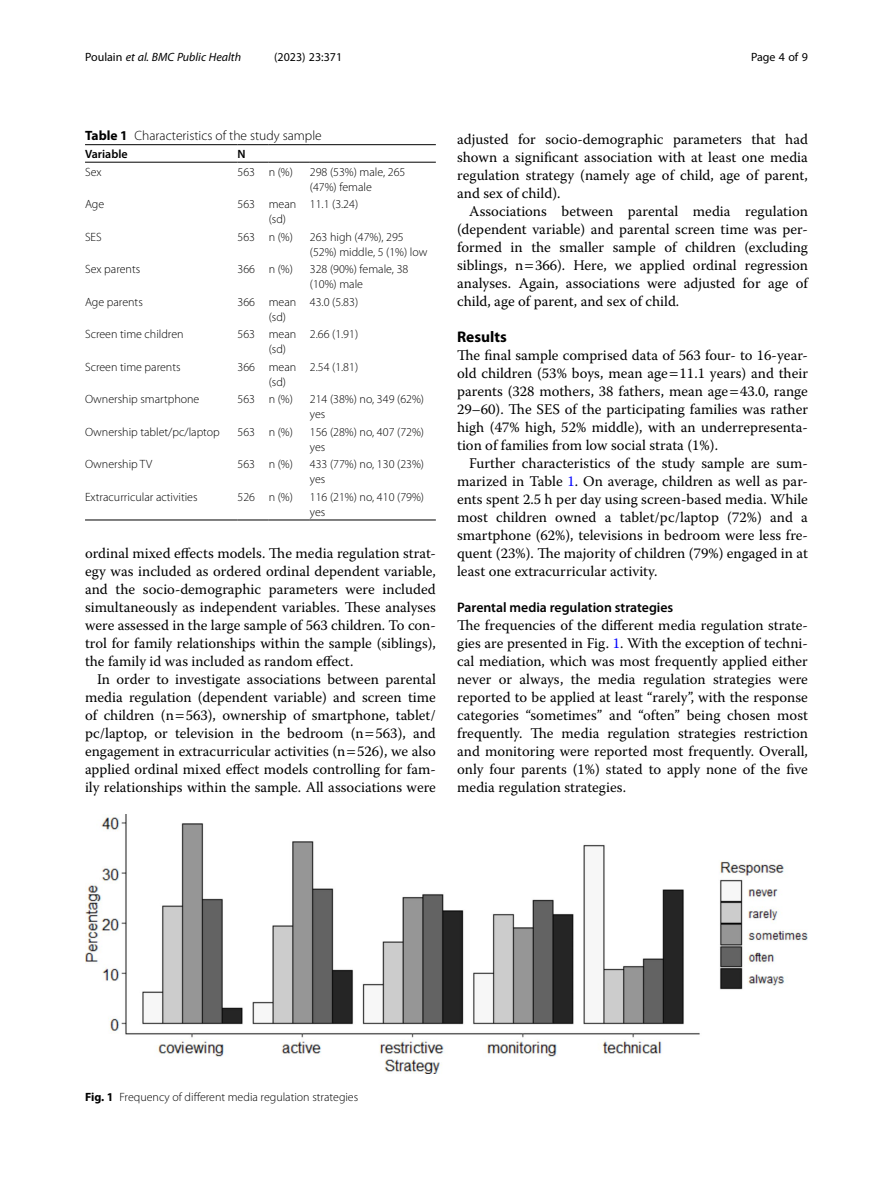
<style>
.page{position:relative;width:893px;height:1191px;background:#fff}
.page>*{position:absolute;margin:0;border:0;box-sizing:border-box;transform-origin:0 0}
.Head_1{font:700 15.45px "Myriad Pro";color:#000}
.Body_Text_Indent{font:14.7px/18px "Warnock Pro";color:#000;text-align:justify}
.Body_Text{font:14.7px/18px "Warnock Pro";color:#000;text-align:justify}
.Head_2{font:600 13.8px "Myriad Pro";color:#000}
.Table_Caption{font:300 13.5px "Myriad Pro";color:#000}
.Table_Body{font:300 12px/15px "Myriad Pro";color:#000}
.Figure_Caption{font:300 12px "Myriad Pro";color:#000}
.Table_Body_Tab1_Deci{font:300 12px "Myriad Pro";color:#000}
.t1{font:italic 12px "Myriad Pro";color:#000}
.t2{font:12px "Myriad Pro";color:#000}
.Table_Head{font:600 12px "Myriad Pro";color:#000}
.s1{font-style:normal}
.s2{font-weight:700}
.s3{color:#00f}
</style>
<div class="page">
<hr style="left:85px;top:162px;width:152px;height:1px;background:#000">
<hr style="left:237px;top:144px;width:32px;height:1px;background:#000">
<hr style="left:237px;top:162px;width:32px;height:1px;background:#000">
<hr style="left:269px;top:144px;width:41px;height:1px;background:#000">
<hr style="left:269px;top:162px;width:41px;height:1px;background:#000">
<hr style="left:310px;top:144px;width:126px;height:1px;background:#000">
<hr style="left:310px;top:162px;width:126px;height:1px;background:#000">
<hr style="left:85px;top:520px;width:152px;height:1px;background:#000">
<hr style="left:237px;top:520px;width:32px;height:1px;background:#000">
<hr style="left:269px;top:520px;width:41px;height:1px;background:#000">
<hr style="left:310px;top:520px;width:126px;height:1px;background:#000">
<hr style="left:85px;top:144px;width:152px;height:1px;background:#000">
<img style="left:85px;top:814px;width:723px;height:260px">
<p class="t1" style="left:85px;top:50px;width:158px"><span class="s1">Poulain</span> et al. BMC Public Health</p>
<p class="t2" style="left:274px;top:50px;width:70px">(2023) 23:371</p>
<p class="t2" style="left:751px;top:50px;width:58px">Page 4 of 9</p>
<p class="Table_Caption" style="left:85px;top:128px;width:238px"><span class="s2">Table 1</span> Characteristics of the study sample</p>
<p class="Table_Head" style="left:85px;top:146px;width:44px">Variable</p>
<p class="Table_Head" style="left:237px;top:146px;width:10px">N</p>
<p class="Table_Body" style="left:85px;top:164px;width:18px">Sex</p>
<p class="Table_Body_Tab1_Deci" style="left:237px;top:165px;width:19px">563</p>
<p class="Table_Body" style="left:269px;top:164px;width:26px">n (%)</p>
<p class="Table_Body" style="left:310px;top:164px;width:97px">298 (53%) male, 265 (47%) female</p>
<p class="Table_Body" style="left:85px;top:197px;width:21px">Age</p>
<p class="Table_Body_Tab1_Deci" style="left:237px;top:197px;width:19px">563</p>
<p class="Table_Body" style="left:269px;top:197px;width:29px">mean (sd)</p>
<p class="Table_Body" style="left:310px;top:197px;width:50px">11.1 (3.24)</p>
<p class="Table_Body" style="left:85px;top:229px;width:18px">SES</p>
<p class="Table_Body_Tab1_Deci" style="left:237px;top:230px;width:19px">563</p>
<p class="Table_Body" style="left:269px;top:229px;width:26px">n (%)</p>
<p class="Table_Body" style="left:310px;top:229px;width:119px">263 high (47%), 295 (52%) middle, 5 (1%) low</p>
<p class="Table_Body" style="left:85px;top:262px;width:57px">Sex parents</p>
<p class="Table_Body_Tab1_Deci" style="left:237px;top:262px;width:19px">366</p>
<p class="Table_Body" style="left:269px;top:262px;width:26px">n (%)</p>
<p class="Table_Body" style="left:310px;top:262px;width:100px">328 (90%) female, 38 (10%) male</p>
<p class="Table_Body" style="left:85px;top:294px;width:59px">Age parents</p>
<p class="Table_Body_Tab1_Deci" style="left:237px;top:295px;width:19px">366</p>
<p class="Table_Body" style="left:269px;top:294px;width:29px">mean (sd)</p>
<p class="Table_Body" style="left:310px;top:294px;width:50px">43.0 (5.83)</p>
<p class="Table_Body" style="left:85px;top:327px;width:100px">Screen time children</p>
<p class="Table_Body_Tab1_Deci" style="left:237px;top:327px;width:19px">563</p>
<p class="Table_Body" style="left:269px;top:327px;width:29px">mean (sd)</p>
<p class="Table_Body" style="left:310px;top:327px;width:50px">2.66 (1.91)</p>
<p class="Table_Body" style="left:85px;top:359px;width:97px">Screen time parents</p>
<p class="Table_Body_Tab1_Deci" style="left:237px;top:360px;width:19px">366</p>
<p class="Table_Body" style="left:269px;top:359px;width:29px">mean (sd)</p>
<p class="Table_Body" style="left:310px;top:359px;width:50px">2.54 (1.81)</p>
<p class="Table_Body" style="left:85px;top:392px;width:116px">Ownership smartphone</p>
<p class="Table_Body_Tab1_Deci" style="left:237px;top:392px;width:19px">563</p>
<p class="Table_Body" style="left:269px;top:392px;width:26px">n (%)</p>
<p class="Table_Body" style="left:310px;top:392px;width:116px">214 (38%) no, 349 (62%) yes</p>
<p class="Table_Body" style="left:85px;top:424px;width:136px">Ownership tablet/pc/laptop</p>
<p class="Table_Body_Tab1_Deci" style="left:237px;top:425px;width:19px">563</p>
<p class="Table_Body" style="left:269px;top:424px;width:26px">n (%)</p>
<p class="Table_Body" style="left:310px;top:424px;width:116px">156 (28%) no, 407 (72%) yes</p>
<p class="Table_Body" style="left:85px;top:457px;width:69px">Ownership TV</p>
<p class="Table_Body_Tab1_Deci" style="left:237px;top:457px;width:19px">563</p>
<p class="Table_Body" style="left:269px;top:457px;width:26px">n (%)</p>
<p class="Table_Body" style="left:310px;top:457px;width:116px">433 (77%) no, 130 (23%) yes</p>
<p class="Table_Body" style="left:85px;top:489px;width:114px">Extracurricular activities</p>
<p class="Table_Body_Tab1_Deci" style="left:237px;top:490px;width:19px">526</p>
<p class="Table_Body" style="left:269px;top:489px;width:26px">n (%)</p>
<p class="Table_Body" style="left:310px;top:489px;width:116px">116 (21%) no, 410 (79%) yes</p>
<p class="Body_Text_Indent" style="left:85px;top:544px;width:352px">ordinal mixed effects models. The media regulation strat&shy;egy was included as ordered ordinal dependent variable, and the socio-demographic parameters were included simultaneously as independent variables. These analyses were assessed in the large sample of 563 children. To con&shy;trol for family relationships within the sample (siblings), the family id was included as random effect.</p>
<p class="Body_Text_Indent" style="left:85px;top:670px;width:352px;text-indent:12px">In order to investigate associations between parental media regulation (dependent variable) and screen time of children (n 563), ownership of smartphone, tablet/ pc/laptop, or television in the bedroom (n 563), and engagement in extracurricular activities (n 526), we also applied ordinal mixed effect models controlling for fam&shy;ily relationships within the sample. All associations were</p>
<p class="Body_Text_Indent" style="left:457px;top:130px;width:352px">adjusted for socio-demographic parameters that had shown a significant association with at least one media regulation strategy (namely age of child, age of parent, and sex of child).</p>
<p class="Body_Text_Indent" style="left:457px;top:202px;width:352px;text-indent:12px">Associations between parental media regulation (dependent variable) and parental screen time was per&shy;formed in the smaller sample of children (excluding siblings, n 366). Here, we applied ordinal regression analyses. Again, associations were adjusted for age of child, age of parent, and sex of child.</p>
<p class="Head_1" style="left:457px;top:327px;width:51px">Results</p>
<p class="Body_Text" style="left:457px;top:346px;width:352px">The final sample comprised data of 563 four- to 16-year&shy;old children (53% boys, mean age 11.1 years) and their parents (328 mothers, 38 fathers, mean age 43.0, range 29–60). The SES of the participating families was rather high (47% high, 52% middle), with an underrepresenta&shy;tion of families from low social strata (1%).</p>
<p class="Body_Text_Indent" style="left:457px;top:454px;width:352px;text-indent:12px">Further characteristics of the study sample are sum&shy;marized in Table <span class="s3">1</span>. On average, children as well as par&shy;ents spent 2.5 h per day using screen-based media. While most children owned a tablet/pc/laptop (72%) and a smartphone (62%), televisions in bedroom were less fre&shy;quent (23%). The majority of children (79%) engaged in at least one extracurricular activity.</p>
<p class="Head_2" style="left:457px;top:599px;width:218px">Parental media regulation strategies</p>
<p class="Body_Text" style="left:457px;top:616px;width:352px">The frequencies of the different media regulation strate&shy;gies are presented in Fig. <span class="s3">1</span>. With the exception of techni&shy;cal mediation, which was most frequently applied either never or always, the media regulation strategies were reported to be applied at least “rarely”, with the response categories “sometimes” and “often” being chosen most frequently. The media regulation strategies restriction and monitoring were reported most frequently. Overall, only four parents (1%) stated to apply none of the five media regulation strategies.</p>
<p class="Figure_Caption" style="left:85px;top:1090px;width:275px"><span class="s2">Fig. 1</span> Frequency of different media regulation strategies</p>
</div>
